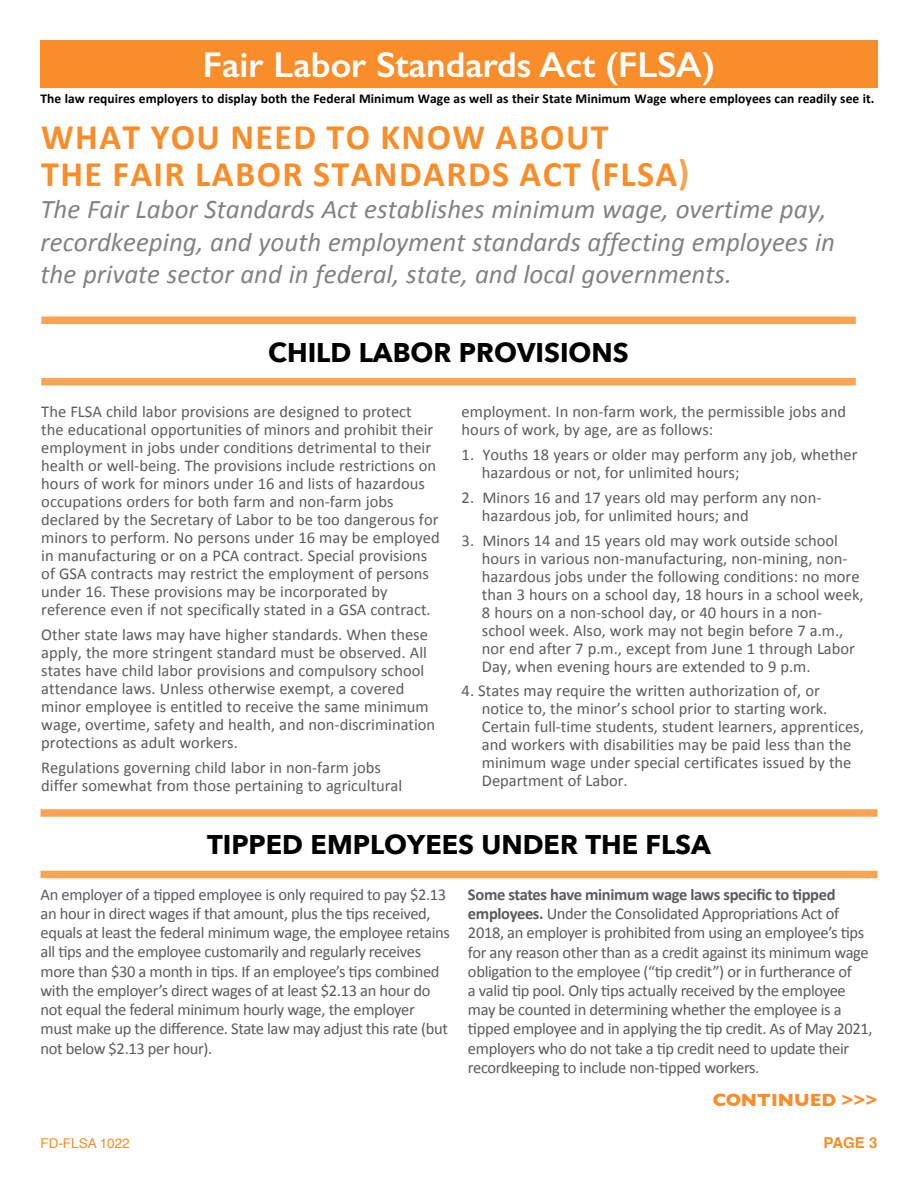
<style>
.page{position:relative;width:918px;height:1188px;background:#fff}
.page>*{position:absolute;margin:0;border:0;box-sizing:border-box;transform-origin:0 0}
.t1{font:700 36px/37.5px "Calibri";letter-spacing:.04em;color:#f88d2a}
.t2{font:600 36px "Gill Sans";color:#fff}
.t3{font:italic 27px/32.4px "Calibri";color:#808284}
.t4{font:700 27px "Avenir Next";color:#000}
.t5{font:700 18px "Gill Sans";color:#f88d2a}
.t6{font:16.5px/18px "Calibri";color:#5a5b5d}
.t7{font:16.5px/19.2px "Calibri";letter-spacing:-.02em;color:#5a5b5d}
.t8{font:700 15px "Helvetica";color:#f88d2a}
.t9{font:700 13.5px "Calibri";letter-spacing:.005em;color:#000}
.t10{font:13.5px "Helvetica";color:#f88d2a}
.s1{color:#f9a455}
.s2{font-weight:700}
</style>
<div class="page">
<div style="left:41px;top:40px;width:837px;height:48px;background:#f88d2a"></div>
<div style="left:41px;top:316px;width:815px;height:8px;background:#f9a455"></div>
<div style="left:41px;top:378px;width:815px;height:7px;background:#f9a455"></div>
<div style="left:41px;top:809px;width:837px;height:8px;background:#f9a455"></div>
<div style="left:41px;top:871px;width:837px;height:7px;background:#f9a455"></div>
<h1 class="t2" style="left:203px;top:52px;width:514px">Fair Labor Standards Act (FLSA)</h1>
<p class="t9" style="left:40px;top:89px;width:836px">The law requires employers to display both the Federal Minimum Wage as well as their State Minimum Wage where employees can readily see it.</p>
<h1 class="t1" style="left:41px;top:117px;width:650px">WHAT YOU NEED TO KNOW ABOUT<br>THE FAIR LABOR STANDARDS ACT (FLSA<span class="s1">)</span></h1>
<h2 class="t3" style="left:40px;top:195px;width:796px">The Fair Labor Standards Act establishes minimum wage, overtime pay, recordkeeping, and youth employment standards affecting employees in the private sector and in federal, state, and local governments.</h2>
<h2 class="t4" style="left:268px;top:340px;width:362px">CHILD LABOR PROVISIONS</h2>
<p class="t6" style="left:41px;top:402px;width:400px">The FLSA child labor provisions are designed to protect<br>the educational opportunities of minors and prohibit their employment in jobs under conditions detrimental to their health or well-being. The provisions include restrictions on hours of work for minors under 16 and lists of hazardous occupations orders for both farm and non-farm jobs declared by the Secretary of Labor to be too dangerous for minors to perform. No persons under 16 may be employed in manufacturing or on a PCA contract. Special provisions of GSA contracts may restrict the employment of persons under 16. These provisions may be incorporated by reference even if not specifically stated in a GSA contract.</p>
<p class="t6" style="left:41px;top:625px;width:395px">Other state laws may have higher standards. When these apply, the more stringent standard must be observed. All states have child labor provisions and compulsory school attendance laws. Unless otherwise exempt, a covered minor employee is entitled to receive the same minimum wage, overtime, safety and health, and non-discrimination protections as adult workers.</p>
<p class="t6" style="left:41px;top:758px;width:362px">Regulations governing child labor in non-farm jobs differ somewhat from those pertaining to agricultural</p>
<p class="t6" style="left:462px;top:402px;width:386px">employment. In non-farm work, the permissible jobs and hours of work, by age, are as follows:</p>
<p class="t6" style="left:482px;top:445px;width:377px;text-indent:-20px">1. Youths 18 years or older may perform any job, whether hazardous or not, for unlimited hours;</p>
<p class="t6" style="left:482px;top:488px;width:341px;text-indent:-20px">2. Minors 16 and 17 years old may perform any non&shy;hazardous job, for unlimited hours; and</p>
<p class="t6" style="left:482px;top:531px;width:383px;text-indent:-20px">3. Minors 14 and 15 years old may work outside school hours in various non-manufacturing, non-mining, non&shy;hazardous jobs under the following conditions: no more than 3 hours on a school day, 18 hours in a school week, 8 hours on a non-school day, or 40 hours in a non&shy;school week. Also, work may not begin before 7 a.m., nor end after 7 p.m., except from June 1 through Labor Day, when evening hours are extended to 9 p.m.</p>
<p class="t6" style="left:482px;top:681px;width:384px;text-indent:-20px">4. States may require the written authorization of, or notice to, the minor’s school prior to starting work.<br>Certain full-time students, student learners, apprentices, and workers with disabilities may be paid less than the minimum wage under special certificates issued by the Department of Labor.</p>
<h2 class="t4" style="left:207px;top:833px;width:505px">TIPPED EMPLOYEES UNDER THE FLSA</h2>
<p class="t7" style="left:40px;top:884px;width:411px">An employer of a tipped employee is only required to pay $2.13 an hour in direct wages if that amount, plus the tips received, equals at least the federal minimum wage, the employee retains all tips and the employee customarily and regularly receives more than $30 a month in tips. If an employee’s tips combined with the employer’s direct wages of at least $2.13 an hour do not equal the federal minimum hourly wage, the employer must make up the difference. State law may adjust this rate (but not below $2.13 per hour).</p>
<p class="t7" style="left:468px;top:884px;width:406px"><span class="s2">Some states have minimum wage laws specific to tipped employees.</span> Under the Consolidated Appropriations Act of 2018, an employer is prohibited from using an employee’s tips for any reason other than as a credit against its minimum wage obligation to the employee (“tip credit”) or in furtherance of<br>a valid tip pool. Only tips actually received by the employee may be counted in determining whether the employee is a tipped employee and in applying the tip credit. As of May 2021, employers who do not take a tip credit need to update their recordkeeping to include non-tipped workers.</p>
<p class="t5" style="left:713px;top:1089px;width:166px">CONTINUED &gt;&gt;&gt;</p>
<p class="t10" style="left:40px;top:1135px;width:91px">FD-FLSA 1022</p>
<p class="t8" style="left:824px;top:1134px;width:55px">PAGE 3</p>
</div>
